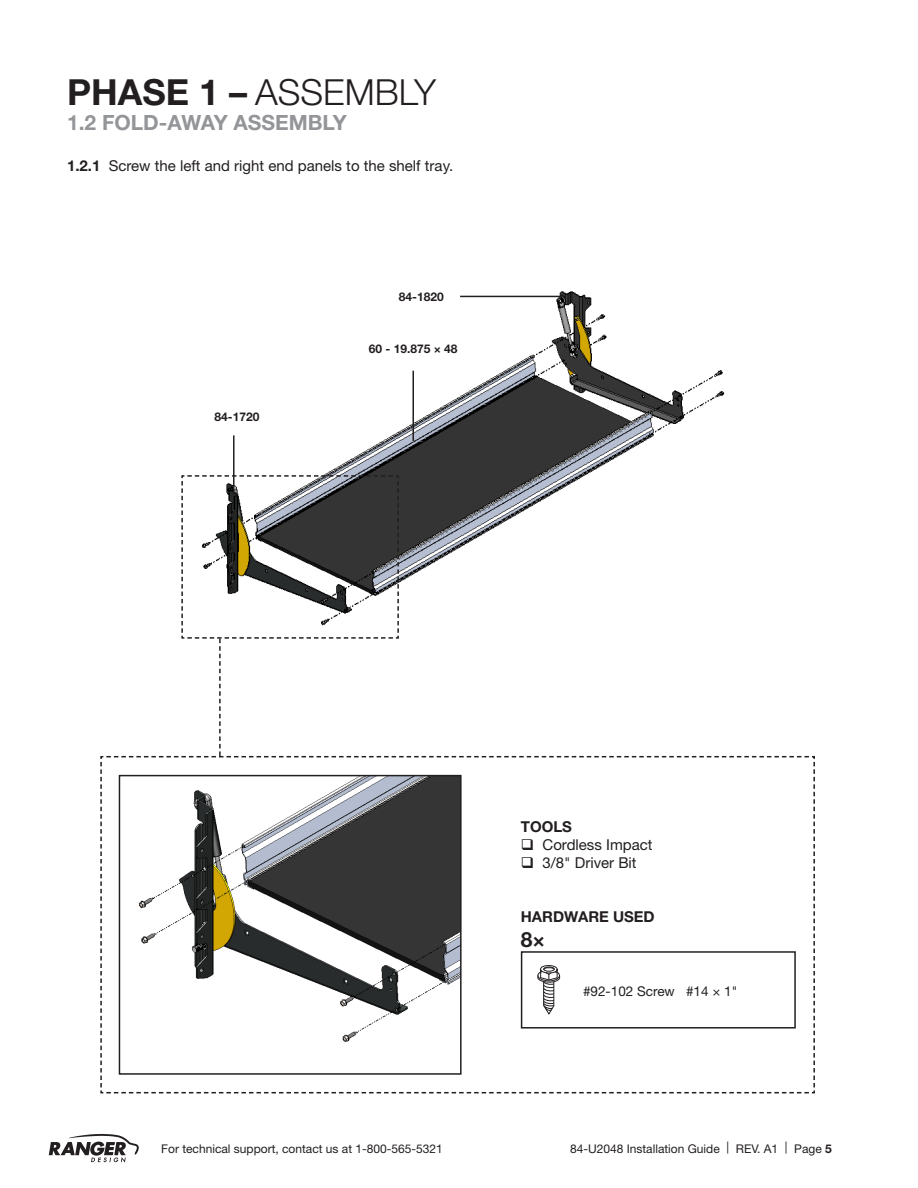
<style>
.page{position:relative;width:918px;height:1188px;background:#fff}
.page>*{position:absolute;margin:0;border:0;box-sizing:border-box;transform-origin:0 0}
.Phase{font:300 36px "Helvetica Neue LT Std";color:#231f20}
.Steps{font:700 21px "Helvetica Neue LT Std";color:#939598}
.t1{font:700 21px "Helvetica Neue LT Std";color:#231f20}
.t2{font:15px "Helvetica Neue LT Std";color:#231f20}
.t3{font:700 15px "Helvetica Neue LT Std";color:#231f20}
.t4{font:13.5px "Helvetica Neue LT Std";color:#231f20}
.t5{font:12px "Helvetica Neue LT Std";color:#231f20}
.t6{font:700 12px "Helvetica Neue LT Std";color:#231f20}
.s1{font-weight:700}
</style>
<div class="page">
<svg style="left:49px;top:1134px;width:90px;height:29px"></svg>
<img style="left:325px;top:291px;width:400px;height:183px">
<hr style="left:233px;top:435px;width:2px;height:60px;background:#231f20">
<hr style="left:460px;top:296px;width:104px;height:1px;background:#231f20">
<hr style="left:412px;top:371px;width:2px;height:70px;background:#231f20">
<svg style="left:100px;top:474px;width:715px;height:619px"></svg>
<p class="Phase" style="left:67px;top:70px;width:370px"><span class="s1">PHASE 1 –</span> ASSEMBLY</p>
<p class="Steps" style="left:67px;top:110px;width:281px">1.2 FOLD-AWAY ASSEMBLY</p>
<p class="t2" style="left:67px;top:156px;width:388px"><span class="s1">1.2.1</span> Screw the left and right end panels to the shelf tray.</p>
<p class="t6" style="left:399px;top:289px;width:46px">84-1820</p>
<p class="t6" style="left:215px;top:409px;width:46px">84-1720</p>
<p class="t6" style="left:369px;top:342px;width:90px">60 - 19.875 × 48</p>
<p class="t3" style="left:521px;top:817px;width:53px">TOOLS</p>
<p class="t2" style="left:521px;top:835px;width:133px">❑ Cordless Impact</p>
<p class="t2" style="left:521px;top:853px;width:117px">❑ 3/8" Driver Bit</p>
<p class="t3" style="left:521px;top:907px;width:135px">HARDWARE USED</p>
<p class="t1" style="left:521px;top:927px;width:26px">8×</p>
<p class="t4" style="left:583px;top:983px;width:156px">#92-102 Screw #14 × 1"</p>
<p class="t5" style="left:161px;top:1141px;width:283px">For technical support, contact us at 1-800-565-5321</p>
<p class="t5" style="left:570px;top:1141px;width:263px">84-U2048 Installation Guide | REV. A1 | Page <span class="s1">5</span></p>
</div>
